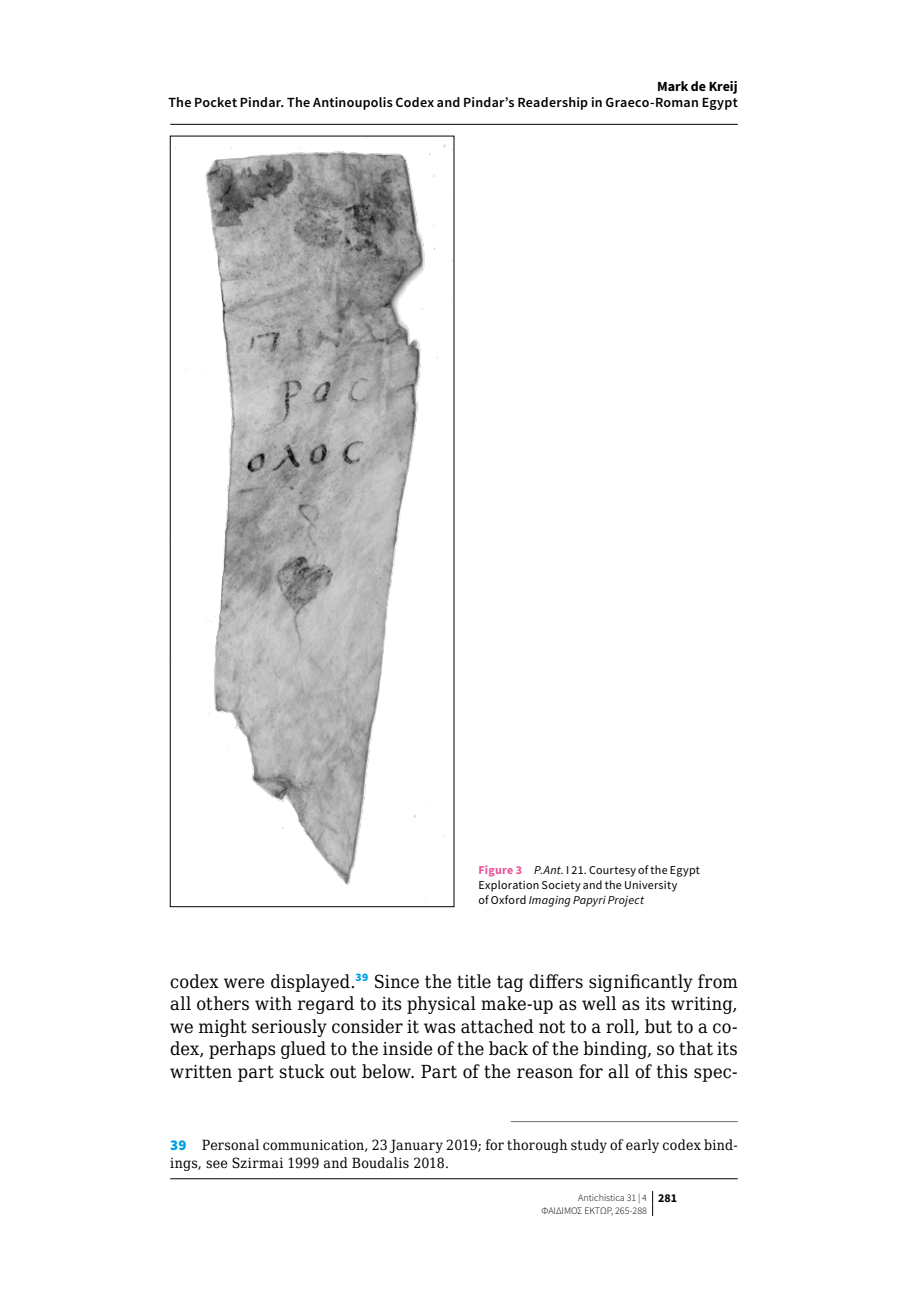
<style>
.page{position:relative;width:908px;height:1304px;background:#fff}
.page>*{position:absolute;margin:0;border:0;box-sizing:border-box;transform-origin:0 0}
.t1{font:18px/22.4px "DejaVu Serif Condensed";letter-spacing:.01em;color:#000;text-align:justify}
.t2{font:14px/17.6px "DejaVu Serif Condensed";letter-spacing:.02em;color:#000}
.t3{font:600 14px "Source Sans Pro";letter-spacing:.02em;color:#000}
.t4{font:700 14px "Source Sans Pro";color:#000}
.t5{font:12px/15px "Source Sans Pro";letter-spacing:.025em;color:#000}
.t6{font:300 10px/12.4px "Source Sans Pro";color:#000}
.s1{font-weight:700;color:#ea5297}
.s2{font-style:italic}
.s3{font-family:"Source Sans Pro";font-weight:900;font-size:15px;color:#009fe3}
.s4{font-weight:700;font-size:12px}
</style>
<div class="page">
<svg style="left:652px;top:1191px;width:1px;height:25px"></svg>
<img style="left:175px;top:143px;width:271px;height:755px">
<hr style="left:510px;top:1121px;width:227px;height:1px;background:#706f6f">
<hr style="left:170px;top:124px;width:567px;height:1px;background:#000">
<hr style="left:170px;top:1178px;width:567px;height:1px;background:#000">
<p class="t4" style="left:656px;top:77px;width:82px">Mark de Kreij</p>
<p class="t3" style="left:168px;top:94px;width:570px">The Pocket Pindar. The Antinoupolis Codex and Pindar’s Readership in Graeco-Roman Egypt</p>
<p class="t5" style="left:478px;top:862px;width:223px"><span class="s1">Figure 3</span> <span class="s2">P.Ant.</span> I 21. Courtesy of the Egypt<br>Exploration Society and the University<br>of Oxford <span class="s2">Imaging Papyri Project</span></p>
<p class="t1" style="left:170px;top:970px;width:568px">codex were displayed.<sup>39</sup> Since the title tag differs significantly from all others with regard to its physical make-up as well as its writing, we might seriously consider it was attached not to a roll, but to a co&shy;dex, perhaps glued to the inside of the back of the binding, so that its written part stuck out below. Part of the reason for all of this spec-</p>
<p class="t2" style="left:170px;top:1136px;width:568px"><span class="s3">39</span> Personal communication, 23 January 2019; for thorough study of early codex bind&shy;ings, see Szirmai 1999 and Boudalis 2018.</p>
<p class="t6" style="left:541px;top:1191px;width:137px;text-indent:37px">Antichistica 31 | 4 <span class="s4">281<br></span>ΦΑΙΔΙΜΟΣ ΕΚΤΩΡ, 265-288</p>
</div>
